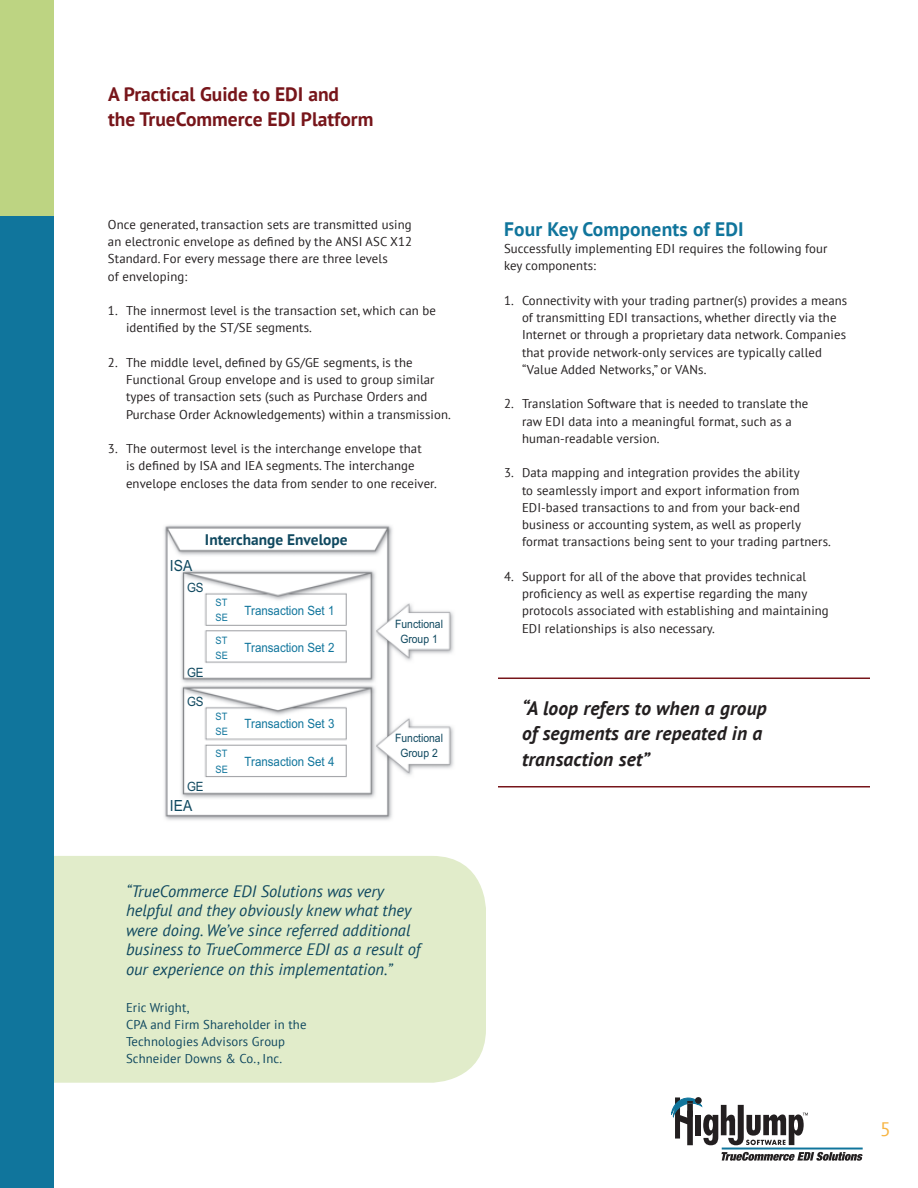
<style>
.page{position:relative;width:918px;height:1188px;background:#fff}
.page>*{position:absolute;margin:0;border:0;box-sizing:border-box;transform-origin:0 0}
.t1{font:italic 700 19.5px/25.5px "PT Sans";letter-spacing:.01em;color:#231f20}
.t2{font:700 19.5px/25.5px "PT Sans";color:#77151a}
.t3{font:700 19.5px "PT Sans";letter-spacing:.01em;color:#10759c}
.t4{font:19.5px "PT Sans";color:#f7b442}
.t5{font:italic 16.5px/19.5px "PT Sans";color:#0f485f}
.t6{font:700 15.3px "PT Sans";color:#0f485f}
.t7{font:15.3px "Arial";color:#0f485f;scale:.9 1}
.t8{font:12.75px/17.2px "PT Sans";letter-spacing:.01em;color:#231f20}
.t9{font:12.75px/17.2px "PT Sans";letter-spacing:.01em;color:#0f485f}
.t10{font:12.75px "Arial";color:#10759c;scale:.9 1}
.t11{font:12.75px "Arial";color:#0f485f;scale:.9 1}
.t12{font:11.55px/15.3px "Arial";color:#0f485f;text-align:center;scale:.9 1}
.t13{font:10.2px/15.3px "Arial";color:#10759c;scale:.9 1}
</style>
<div class="page">
<div style="left:54px;top:856px;width:432px;height:227px;background:#e1ecca"></div>
<hr style="left:498px;top:678px;width:372px;height:1px;background:#77151a">
<hr style="left:498px;top:786px;width:372px;height:2px;background:#77151a">
<img style="left:164px;top:525px;width:290px;height:295px">
<svg style="left:671px;top:1097px;width:137px;height:48px"></svg>
<svg style="left:721px;top:1152px;width:142px;height:9px"></svg>
<hr style="left:722px;top:1148px;width:141px;height:2px;background:#10759c">
<div style="left:0;top:0;width:54px;height:216px;background:#bdd482"></div>
<div style="left:0;top:216px;width:54px;height:972px;background:#10759c"></div>
<h1 class="t2" style="left:108px;top:81px;width:267px">A Practical Guide to EDI and<br>the TrueCommerce EDI Platform</h1>
<p class="t8" style="left:108px;top:216px;width:306px">Once generated, transaction sets are transmitted using an electronic envelope as defined by the ANSI ASC X12<br>Standard. For every message there are three levels<br>of enveloping:</p>
<p class="t8" style="left:126px;top:302px;width:312px;text-indent:-18px">1. The innermost level is the transaction set, which can be identified by the ST/SE segments.</p>
<p class="t8" style="left:126px;top:354px;width:326px;text-indent:-18px">2. The middle level, defined by GS/GE segments, is the Functional Group envelope and is used to group similar types of transaction sets (such as Purchase Orders and Purchase Order Acknowledgements) within a transmission.</p>
<p class="t8" style="left:126px;top:440px;width:312px;text-indent:-18px">3. The outermost level is the interchange envelope that<br>is defined by ISA and IEA segments. The interchange envelope encloses the data from sender to one receiver.</p>
<p class="t7" style="left:170px;top:555px;width:26px">ISA</p>
<p class="t6" style="left:205px;top:530px;width:144px">Interchange Envelope</p>
<p class="t11" style="left:187px;top:580px;width:20px">GS</p>
<p class="t11" style="left:187px;top:664px;width:20px">GE</p>
<p class="t11" style="left:187px;top:694px;width:20px">GS</p>
<p class="t11" style="left:187px;top:778px;width:20px">GE</p>
<p class="t7" style="left:170px;top:796px;width:26px">IEA</p>
<p class="t13" style="left:216px;top:596px;width:15px">ST<br>SE</p>
<p class="t10" style="left:245px;top:602px;width:101px">Transaction Set 1</p>
<p class="t13" style="left:216px;top:633px;width:15px">ST<br>SE</p>
<p class="t10" style="left:245px;top:639px;width:101px">Transaction Set 2</p>
<p class="t13" style="left:216px;top:710px;width:15px">ST<br>SE</p>
<p class="t10" style="left:245px;top:716px;width:101px">Transaction Set 3</p>
<p class="t13" style="left:216px;top:747px;width:15px">ST<br>SE</p>
<p class="t10" style="left:245px;top:753px;width:101px">Transaction Set 4</p>
<p class="t12" style="left:395px;top:617px;width:55px">Functional<br>Group 1</p>
<p class="t12" style="left:395px;top:731px;width:55px">Functional<br>Group 2</p>
<p class="t5" style="left:126px;top:881px;width:296px">“TrueCommerce EDI Solutions was very helpful and they obviously knew what they were doing. We’ve since referred additional business to TrueCommerce EDI as a result of our experience on this implementation.”</p>
<p class="t9" style="left:126px;top:998px;width:182px">Eric Wright,<br>CPA and Firm Shareholder in the<br>Technologies Advisors Group<br>Schneider Downs &amp; Co., Inc.</p>
<h1 class="t3" style="left:504px;top:216px;width:241px">Four Key Components of EDI</h1>
<p class="t8" style="left:504px;top:240px;width:325px">Successfully implementing EDI requires the following four key components:</p>
<p class="t8" style="left:522px;top:291px;width:327px;text-indent:-18px">1. Connectivity with your trading partner(s) provides a means of transmitting EDI transactions, whether directly via the Internet or through a proprietary data network. Companies that provide network-only services are typically called “Value Added Networks,” or VANs.</p>
<p class="t8" style="left:522px;top:395px;width:288px;text-indent:-18px">2. Translation Software that is needed to translate the raw EDI data into a meaningful format, such as a human-readable version.</p>
<p class="t8" style="left:522px;top:464px;width:310px;text-indent:-18px">3. Data mapping and integration provides the ability<br>to seamlessly import and export information from EDI-based transactions to and from your back-end business or accounting system, as well as properly format transactions being sent to your trading partners.</p>
<p class="t8" style="left:522px;top:567px;width:308px;text-indent:-18px">4. Support for all of the above that provides technical proficiency as well as expertise regarding the many protocols associated with establishing and maintaining EDI relationships is also necessary.</p>
<h1 class="t1" style="left:522px;top:695px;width:246px">“A loop refers to when a group of segments are repeated in a transaction set”</h1>
<h1 class="t4" style="left:880px;top:1116px;width:12px">5</h1>
</div>
